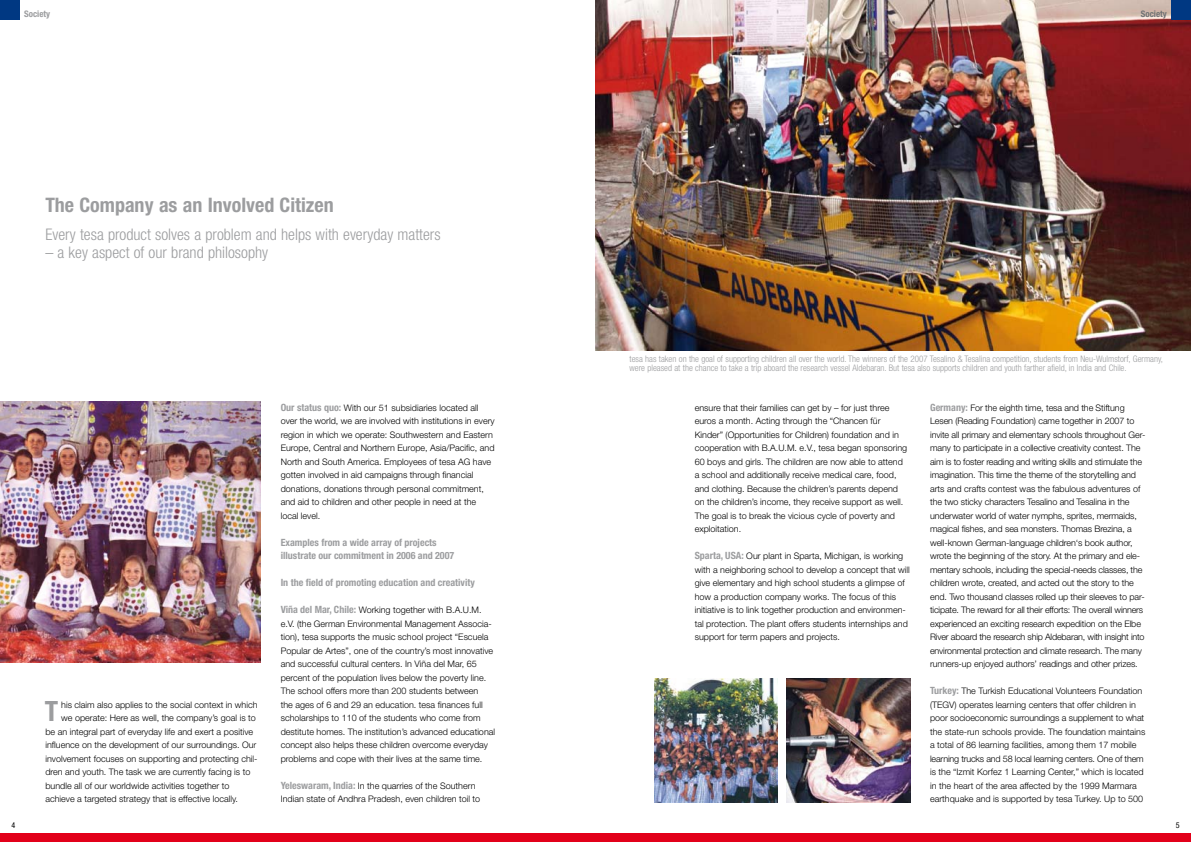
<style>
.page{position:relative;width:1191px;height:842px;background:#fff}
.page>*{position:absolute;margin:0;border:0;box-sizing:border-box;transform-origin:0 0}
.t1{font:700 condensed 28px "Helvetica Neue";color:#9c9d9f}
.t2{font:700 condensed 20px "Helvetica Neue";color:#9c9d9f}
.t3{font:300 condensed 16px "Helvetica Neue";color:#9c9d9f}
.t4{font:700 condensed 10px/13.5px "Helvetica Neue";color:#9c9d9f}
.t5{font:300 9px/13.5px "Helvetica Neue";color:#000}
.t6{font:300 condensed 9px/9px "Helvetica Neue";color:#9c9d9f}
.t7{font:700 condensed 9px "Helvetica Neue";color:#9c9d9f}
.t8{font:700 condensed 9px "Helvetica Neue";color:#707173}
.s1{font-weight:700;font-stretch:condensed;font-size:10px;color:#9c9d9f}
</style>
<div class="page">
<div style="left:0;top:0;width:20px;height:20px;background:#003882"></div>
<div style="left:0;top:833px;width:1191px;height:9px;background:#e2001a"></div>
<img style="left:0;top:402px;width:261px;height:261px">
<img style="left:654px;top:679px;width:124px;height:123px">
<img style="left:787px;top:679px;width:123px;height:123px">
<img style="left:595px;top:0;width:596px;height:350px">
<div style="left:1171px;top:0;width:20px;height:20px;background:#003882"></div>
<p class="t7" style="left:24px;top:9px;width:28px">Society</p>
<p class="t8" style="left:1140px;top:9px;width:28px">Society</p>
<h2 class="t2" style="left:45px;top:193px;width:290px">The Company as an Involved Citizen</h2>
<h3 class="t3" style="left:45px;top:225px;width:397px">Every tesa product solves a problem and helps with everyday matters</h3>
<h3 class="t3" style="left:45px;top:243px;width:224px">– a key aspect of our brand philosophy</h3>
<h1 class="t1" style="left:45px;top:694px;width:15px">T</h1>
<p class="t5" style="left:61px;top:697px;width:198px">his claim also applies to the social context in which</p>
<p class="t5" style="left:61px;top:711px;width:196px">we operate: Here as well, the company’s goal is to</p>
<p class="t5" style="left:45px;top:724px;width:209px">be an integral part of everyday life and exert a positive</p>
<p class="t5" style="left:45px;top:738px;width:213px">influence on the development of our surroundings. Our</p>
<p class="t5" style="left:45px;top:751px;width:214px">involvement focuses on supporting and protecting chil-</p>
<p class="t5" style="left:45px;top:765px;width:206px">dren and youth. The task we are currently facing is to</p>
<p class="t5" style="left:45px;top:778px;width:186px">bundle all of our worldwide activities together to</p>
<p class="t5" style="left:45px;top:792px;width:194px">achieve a targeted strategy that is effective locally.</p>
<p class="t5" style="left:281px;top:400px;width:215px"><span class="s1">Our status quo:</span> With our 51 subsidiaries located all over the world, we are involved with institutions in every region in which we operate: Southwestern and Eastern Europe, Central and Northern Europe, Asia/Pacific, and North and South America. Employees of tesa AG have gotten involved in aid campaigns through financial donations, donations through personal commitment, and aid to children and other people in need at the local level.</p>
<p class="t4" style="left:281px;top:535px;width:175px">Examples from a wide array of projects illustrate our commitment in 2006 and 2007</p>
<p class="t4" style="left:281px;top:576px;width:196px">In the field of promoting education and creativity</p>
<p class="t5" style="left:281px;top:603px;width:216px"><span class="s1">Viña del Mar, Chile:</span> Working together with B.A.U.M. e.V. (the German Environmental Management Associa&shy;tion), tesa supports the music school project “Escuela Popular de Artes”, one of the country’s most innovative and successful cultural centers. In Viña del Mar, 65 percent of the population lives below the poverty line.<br>The school offers more than 200 students between<br>the ages of 6 and 29 an education. tesa finances full scholarships to 110 of the students who come from destitute homes. The institution’s advanced educational concept also helps these children overcome everyday problems and cope with their lives at the same time.</p>
<p class="t5" style="left:281px;top:778px;width:201px"><span class="s1">Yeleswaram, India:</span> In the quarries of the Southern<br>Indian state of Andhra Pradesh, even children toil to</p>
<p class="t6" style="left:629px;top:354px;width:535px">tesa has taken on the goal of supporting children all over the world. The winners of the 2007 Tesalino &amp; Tesalina competition, students from Neu-Wulmstorf, Germany, were pleased at the chance to take a trip aboard the research vessel Aldebaran. But tesa also supports children and youth farther afield, in India and Chile.</p>
<p class="t5" style="left:694px;top:400px;width:214px">ensure that their families can get by – for just three euros a month. Acting through the “Chancen für Kinder” (Opportunities for Children) foundation and in cooperation with B.A.U.M. e.V., tesa began sponsoring 60 boys and girls. The children are now able to attend a school and additionally receive medical care, food, and clothing. Because the children’s parents depend on the children’s income, they receive support as well.<br>The goal is to break the vicious cycle of poverty and exploitation.</p>
<p class="t5" style="left:694px;top:549px;width:217px"><span class="s1">Sparta, USA:</span> Our plant in Sparta, Michigan, is working with a neighboring school to develop a concept that will give elementary and high school students a glimpse of how a production company works. The focus of this initiative is to link together production and environmen&shy;tal protection. The plant offers students internships and support for term papers and projects.</p>
<p class="t5" style="left:930px;top:400px;width:217px"><span class="s1">Germany:</span> For the eighth time, tesa and the Stiftung Lesen (Reading Foundation) came together in 2007 to invite all primary and elementary schools throughout Ger&shy;many to participate in a collective creativity contest. The aim is to foster reading and writing skills and stimulate the imagination. This time the theme of the storytelling and arts and crafts contest was the fabulous ad-ventures of the two sticky characters Tesalino and Tesalina in the underwater world of water nymphs, sprites, mermaids, magical fishes, and sea monsters. Thomas Brezina, a well-known German-language children‘s book author, wrote the beginning of the story. At the primary and ele&shy;mentary schools, including the special-needs classes, the children wrote, created, and acted out the story to the end. Two thousand classes rolled up their sleeves to par&shy;ticipate. The reward for all their efforts: The overall winners experienced an exciting research expedition on the Elbe River aboard the research ship Aldebaran, with insight into environmental protection and climate research. The many runners-up enjoyed authors’ readings and other prizes.</p>
<p class="t5" style="left:930px;top:684px;width:217px"><span class="s1">Turkey:</span> The Turkish Educational Volunteers Foundation (TEGV) operates learning centers that offer children in poor socioeconomic surroundings a supplement to what the state-run schools provide. The foundation maintains a total of 86 learning facilities, among them 17 mobile learning trucks and 58 local learning centers. One of them is the “Izmit Korfez 1 Learning Center,” which is located in the heart of the area affected by the 1999 Marmara earthquake and is supported by tesa Turkey. Up to 500</p>
</div>
